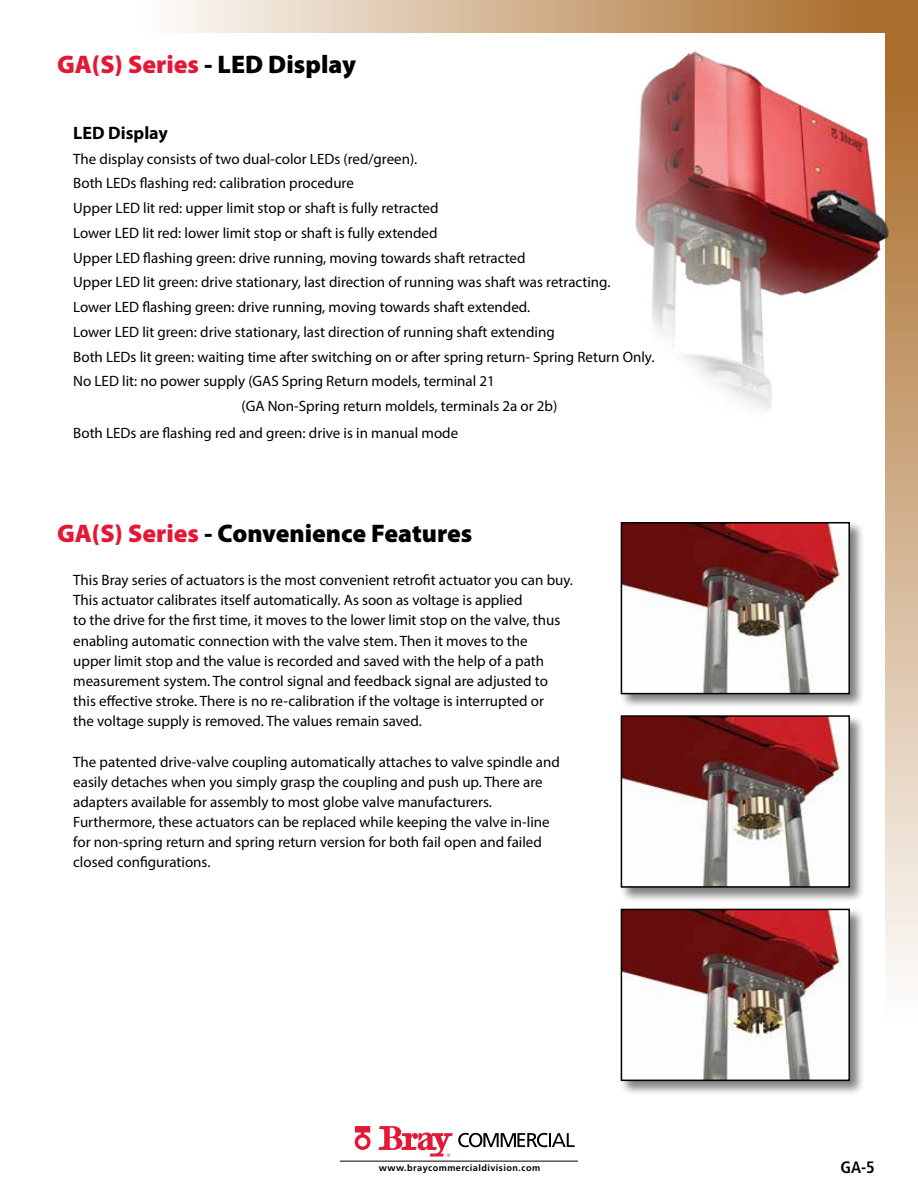
<style>
.page{position:relative;width:918px;height:1188px;background:#fff}
.page>*{position:absolute;margin:0;border:0;box-sizing:border-box;transform-origin:0 0}
.t1{font:900 25.5px "Myriad Pro";color:#000}
.t2{font:900 25.5px "Myriad Pro";color:#e31837}
.t3{font:700 18px "Myriad Pro";color:#000}
.t4{font:700 condensed 16.5px "Frutiger LT Std";color:#000}
.t5{font:15px/20.1px "Myriad Pro";color:#000}
.t6{font:700 9.15px "Frutiger LT Std";letter-spacing:.05em;color:#000}
.s1{color:#000}
.s2{color:#e31837}
</style>
<div class="page">
<svg style="left:885px;top:515px;width:33px;height:462px;background:#e5d3c0"></svg>
<div style="left:12px;top:0;width:906px;height:32px;background:#aa6d2b"></div>
<svg style="left:12px;top:0;width:821px;height:33px;background:#e4d0bc"></svg>
<hr style="left:340px;top:1161px;width:238px;height:1px;background:#000">
<svg style="left:355px;top:1126px;width:16px;height:24px"></svg>
<svg style="left:379px;top:1126px;width:196px;height:31px"></svg>
<img style="left:516px;top:15px;width:402px;height:500px">
<div style="left:619px;top:907px;width:246px;height:189px;background:#000;opacity:.5"></div>
<img style="left:624px;top:912px;width:223px;height:166px">
<div style="left:621px;top:909px;width:229px;height:172px;border:2px solid #000"></div>
<div style="left:619px;top:714px;width:246px;height:189px;background:#000;opacity:.5"></div>
<img style="left:624px;top:718px;width:223px;height:167px">
<div style="left:621px;top:715px;width:229px;height:173px;border:2px solid #000"></div>
<div style="left:619px;top:520px;width:246px;height:190px;background:#000;opacity:.5"></div>
<img style="left:624px;top:525px;width:223px;height:166px">
<div style="left:621px;top:522px;width:229px;height:172px;border:2px solid #000"></div>
<h1 class="t2" style="left:57px;top:50px;width:300px">GA(S) Series <span class="s1">- LED Display</span></h1>
<p class="t3" style="left:73px;top:121px;width:96px">LED Display</p>
<p class="t5" style="left:73px;top:148px;width:346px">The display consists of two dual-color LEDs (red/green).</p>
<p class="t5" style="left:73px;top:173px;width:282px">Both LEDs flashing red: calibration procedure</p>
<p class="t5" style="left:73px;top:198px;width:367px">Upper LED lit red: upper limit stop or shaft is fully retracted</p>
<p class="t5" style="left:73px;top:222px;width:366px">Lower LED lit red: lower limit stop or shaft is fully extended</p>
<p class="t5" style="left:73px;top:247px;width:454px">Upper LED flashing green: drive running, moving towards shaft retracted</p>
<p class="t5" style="left:73px;top:272px;width:539px">Upper LED lit green: drive stationary, last direction of running was shaft was retracting.</p>
<p class="t5" style="left:73px;top:297px;width:459px">Lower LED flashing green: drive running, moving towards shaft extended.</p>
<p class="t5" style="left:73px;top:321px;width:483px">Lower LED lit green: drive stationary, last direction of running shaft extending</p>
<p class="t5" style="left:73px;top:346px;width:583px">Both LEDs lit green: waiting time after switching on or after spring return- Spring Return Only.</p>
<p class="t5" style="left:73px;top:371px;width:423px">No LED lit: no power supply (GAS Spring Return models, terminal 21</p>
<p class="t5" style="left:242px;top:396px;width:317px">(GA Non-Spring return moldels, terminals 2a or 2b)</p>
<p class="t5" style="left:73px;top:422px;width:387px">Both LEDs are flashing red and green: drive is in manual mode</p>
<h1 class="t1" style="left:57px;top:519px;width:417px"><span class="s2">GA(S) Series</span> - Convenience Features</h1>
<p class="t5" style="left:73px;top:570px;width:501px">This Bray series of actuators is the most convenient retrofit actuator you can buy.<br>This actuator calibrates itself automatically. As soon as voltage is applied<br>to the drive for the first time, it moves to the lower limit stop on the valve, thus enabling automatic connection with the valve stem. Then it moves to the<br>upper limit stop and the value is recorded and saved with the help of a path measurement system. The control signal and feedback signal are adjusted to this effective stroke. There is no re-calibration if the voltage is interrupted or<br>the voltage supply is removed. The values remain saved.</p>
<p class="t5" style="left:73px;top:751px;width:488px">The patented drive-valve coupling automatically attaches to valve spindle and easily detaches when you simply grasp the coupling and push up. There are adapters available for assembly to most globe valve manufacturers.<br>Furthermore, these actuators can be replaced while keeping the valve in-line for non-spring return and spring return version for both fail open and failed closed configurations.</p>
<p class="t6" style="left:379px;top:1162px;width:163px">www.braycommercialdivision.com</p>
<p class="t4" style="left:840px;top:1158px;width:36px">GA-5</p>
</div>
